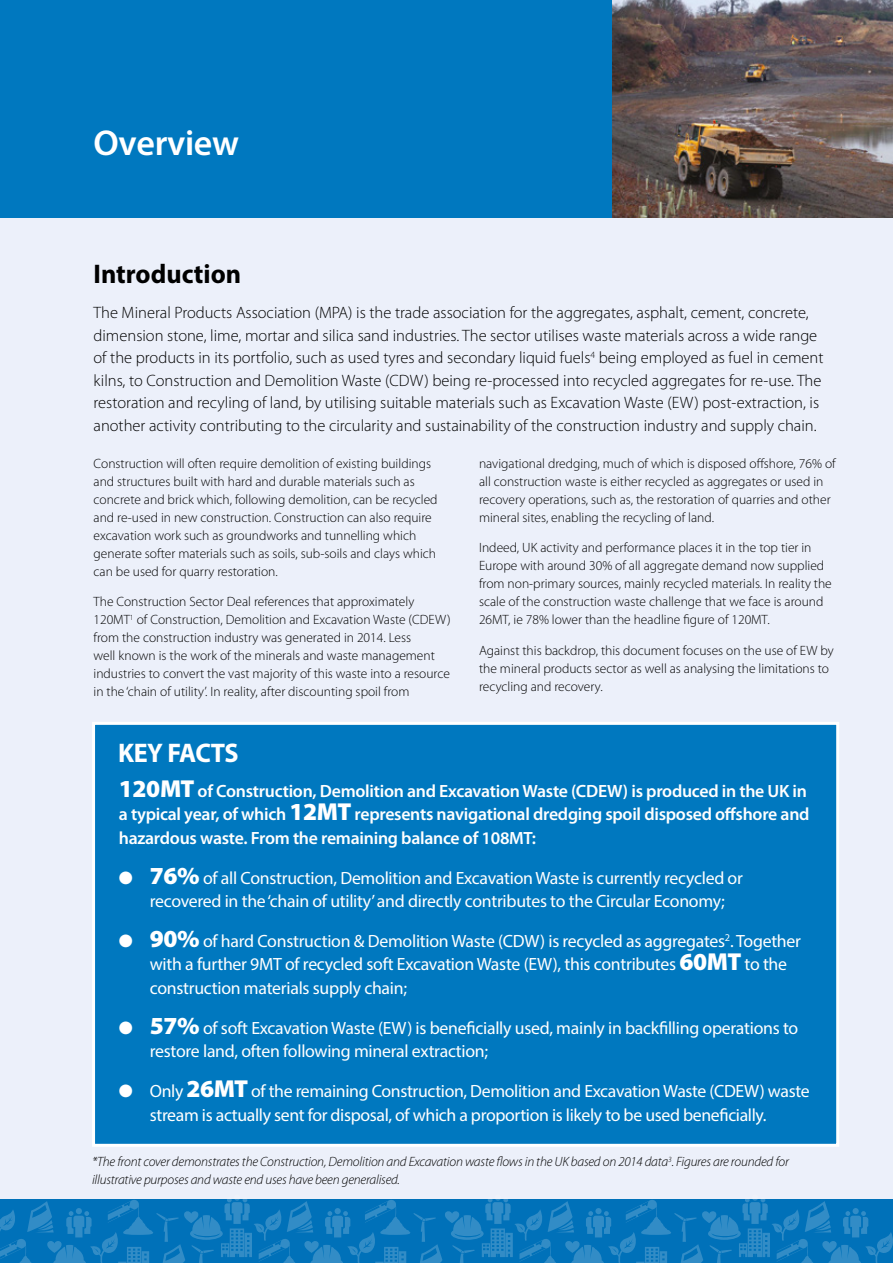
<style>
.page{position:relative;width:893px;height:1263px;background:#fff}
.page>*{position:absolute;margin:0;border:0;box-sizing:border-box;transform-origin:0 0}
.t1{font:600 36px "Myriad Pro";letter-spacing:-.01em;color:#fff}
.t2{font:700 27px "Myriad Pro";color:#000}
.t3{font:700 27px "Myriad Pro";letter-spacing:-.02em;color:#fff}
.t4{font:17.7px/23.2px "Myriad Pro";letter-spacing:-.015em;color:#fff}
.t5{font:600 17.7px/23.2px "Myriad Pro";letter-spacing:-.015em;color:#fff}
.t6{font:300 16.5px/22.5px "Myriad Pro";color:#000}
.t7{font:300 13.5px/18px "Myriad Pro";color:#000}
.t8{font:italic 300 13.5px/18px "Myriad Pro";letter-spacing:-.015em;color:#000}
.s1{font-weight:900;font-size:24.6px}
</style>
<div class="page">
<div style="left:0;top:99px;width:893px;height:1164px;background:#ecf0fa"></div>
<div style="left:0;top:0;width:893px;height:217px;background:#0078bf"></div>
<div style="left:92px;top:722px;width:747px;height:425px;background:#0078bf;border:3px solid #fff"></div>
<img style="left:612px;top:0;width:281px;height:217px">
<svg style="left:0;top:1199px;width:893px;height:64px;background:#0e79bc"></svg>
<h1 class="t1" style="left:94px;top:120px;width:147px">Overview</h1>
<h2 class="t2" style="left:94px;top:256px;width:149px">Introduction</h2>
<p class="t6" style="left:94px;top:302px;width:731px">The Mineral Products Association (MPA) is the trade association for the aggregates, asphalt, cement, concrete, dimension stone, lime, mortar and silica sand industries. The sector utilises waste materials across a wide range of the products in its portfolio, such as used tyres and secondary liquid fuels<sup>4</sup> being employed as fuel in cement kilns, to Construction and Demolition Waste (CDW) being re-processed into recycled aggregates for re-use. The restoration and recyling of land, by utilising suitable materials such as Excavation Waste (EW) post-extraction, is another activity contributing to the circularity and sustainability of the construction industry and supply chain.</p>
<p class="t7" style="left:94px;top:454px;width:346px">Construction will often require demolition of existing buildings and structures built with hard and durable materials such as concrete and brick which, following demolition, can be recycled and re-used in new construction. Construction can also require excavation work such as groundworks and tunnelling which generate softer materials such as soils, sub-soils and clays which can be used for quarry restoration.</p>
<p class="t7" style="left:94px;top:593px;width:359px">The Construction Sector Deal references that approximately 120MT<sup>1</sup> of Construction, Demolition and Excavation Waste (CDEW) from the construction industry was generated in 2014. Less<br>well known is the work of the minerals and waste management industries to convert the vast majority of this waste into a resource in the ‘chain of utility’. In reality, after discounting spoil from</p>
<p class="t7" style="left:479px;top:454px;width:358px">navigational dredging, much of which is disposed offshore, 76% of all construction waste is either recycled as aggregates or used in recovery operations, such as, the restoration of quarries and other mineral sites, enabling the recycling of land.</p>
<p class="t7" style="left:479px;top:539px;width:354px">Indeed, UK activity and performance places it in the top tier in Europe with around 30% of all aggregate demand now supplied from non-primary sources, mainly recycled materials. In reality the scale of the construction waste challenge that we face is around 26MT, ie 78% lower than the headline figure of 120MT.</p>
<p class="t7" style="left:479px;top:642px;width:356px">Against this backdrop, this document focuses on the use of EW by the mineral products sector as well as analysing the limitations to recycling and recovery.</p>
<h2 class="t3" style="left:118px;top:735px;width:122px">KEY FACTS</h2>
<h3 class="t5" style="left:119px;top:779px;width:692px"><span class="s1">120MT</span> of Construction, Demolition and Excavation Waste (CDEW) is produced in the UK in a typical year, of which <span class="s1">12MT</span> represents navigational dredging spoil disposed offshore and hazardous waste. From the remaining balance of 108MT:</h3>
<h3 class="t4" style="left:150px;top:866px;width:595px;text-indent:-31px">● <span class="s1">76%</span> of all Construction, Demolition and Excavation Waste is currently recycled or recovered in the ‘chain of utility’ and directly contributes to the Circular Economy;</h3>
<h3 class="t4" style="left:150px;top:929px;width:653px;text-indent:-31px">● <span class="s1">90%</span> of hard Construction &amp; Demolition Waste (CDW) is recycled as aggregates<sup>2</sup>. Together with a further 9MT of recycled soft Excavation Waste (EW), this contributes <span class="s1">60MT</span> to the construction materials supply chain;</h3>
<h3 class="t4" style="left:150px;top:1016px;width:650px;text-indent:-31px">● <span class="s1">57%</span> of soft Excavation Waste (EW) is beneficially used, mainly in backfilling operations to restore land, often following mineral extraction;</h3>
<h3 class="t4" style="left:150px;top:1079px;width:661px;text-indent:-31px">● Only <span class="s1">26MT</span> of the remaining Construction, Demolition and Excavation Waste (CDEW) waste stream is actually sent for disposal, of which a proportion is likely to be used beneficially.</h3>
<p class="t8" style="left:92px;top:1153px;width:698px">*The front cover demonstrates the Construction, Demolition and Excavation waste flows in the UK based on 2014 data<sup>3</sup>. Figures are rounded for illustrative purposes and waste end uses have been generalised.</p>
</div>
